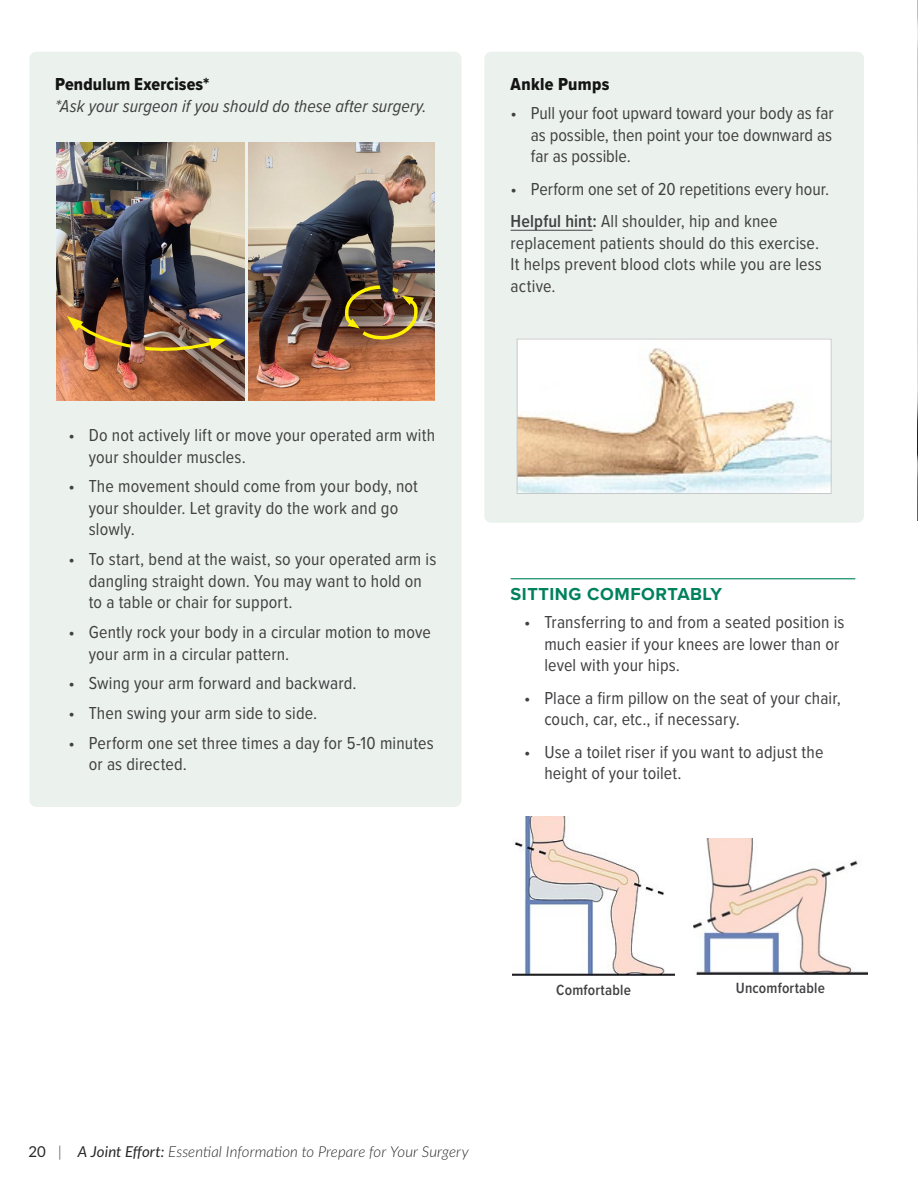
<style>
.page{position:relative;width:918px;height:1188px;background:#fff}
.page>*{position:absolute;margin:0;border:0;box-sizing:border-box;transform-origin:0 0}
.t1{font:18px/21.6px "Proxima Nova Cond";letter-spacing:.01em;color:#414042}
.t2{font:italic 18px "Proxima Nova Cond";letter-spacing:.005em;color:#414042}
.t3{font:18px "Proxima Nova Cond Extrabld";letter-spacing:.01em;color:#141414}
.t4{font:700 18px "Proxima Nova";letter-spacing:.03em;color:#00815e}
.t5{font:600 15.3px "Proxima Nova Cond";letter-spacing:.015em;color:#414042}
.t6{font:italic 300 15px "Lato";letter-spacing:.005em;color:#292829}
.s1{font-weight:600}
.s2{font-weight:400;font-style:normal}
.s3{font-style:normal}
.s4{font-weight:400}
</style>
<div class="page">
<div style="left:30px;top:52px;width:432px;height:755px;background:#ebf2ee;border-radius:7px"></div>
<img style="left:249px;top:143px;width:186px;height:258px">
<img style="left:342px;top:284px;width:78px;height:57px">
<img style="left:56px;top:143px;width:188px;height:258px">
<img style="left:67px;top:316px;width:159px;height:50px">
<div style="left:484px;top:52px;width:380px;height:471px;background:#ebf2ee;border-radius:7px"></div>
<hr style="left:511px;top:230px;width:82px;height:1px;background:#414042">
<img style="left:519px;top:341px;width:310px;height:151px">
<div style="left:517px;top:339px;width:314px;height:155px;border:1px solid #c7c8ca"></div>
<hr style="left:511px;top:578px;width:344px;height:1px;background:#00815e">
<img style="left:512px;top:816px;width:163px;height:160px">
<img style="left:694px;top:839px;width:173px;height:136px">
<img style="left:917px;top:0;width:1px;height:520px">
<p class="t3" style="left:55px;top:71px;width:156px">Pendulum Exercises*</p>
<p class="t2" style="left:55px;top:92px;width:373px">*Ask your surgeon if you should do these after surgery.</p>
<p class="t1" style="left:89px;top:423px;width:348px;text-indent:-20px">• Do not actively lift or move your operated arm with your shoulder muscles.</p>
<p class="t1" style="left:89px;top:475px;width:331px;text-indent:-20px">• The movement should come from your body, not your shoulder. Let gravity do the work and go slowly.</p>
<p class="t1" style="left:89px;top:548px;width:349px;text-indent:-20px">• To start, bend at the waist, so your operated arm is dangling straight down. You may want to hold on to a table or chair for support.</p>
<p class="t1" style="left:89px;top:621px;width:344px;text-indent:-20px">• Gently rock your body in a circular motion to move your arm in a circular pattern.</p>
<p class="t1" style="left:69px;top:672px;width:290px">• Swing your arm forward and backward.</p>
<p class="t1" style="left:69px;top:702px;width:250px">• Then swing your arm side to side.</p>
<p class="t1" style="left:89px;top:731px;width:346px;text-indent:-20px">• Perform one set three times a day for 5-10 minutes or as directed.</p>
<p class="t3" style="left:511px;top:70px;width:100px">Ankle Pumps</p>
<p class="t1" style="left:531px;top:102px;width:304px;text-align:justify;text-indent:-20px">• Pull your foot upward toward your body as far as possible, then point your toe downward as far as possible.</p>
<p class="t1" style="left:511px;top:172px;width:320px;line-height:32.4px">• Perform one set of 20 repetitions every hour.<br><span class="s1">Helpful hint:</span> All shoulder, hip and knee</p>
<p class="t1" style="left:511px;top:231px;width:313px">replacement patients should do this exercise.<br>It helps prevent blood clots while you are less active.</p>
<p class="t4" style="left:511px;top:580px;width:213px">SITTING COMFORTABLY</p>
<p class="t1" style="left:544px;top:610px;width:302px;text-indent:-20px">• Transferring to and from a seated position is much easier if your knees are lower than or level with your hips.</p>
<p class="t1" style="left:544px;top:686px;width:298px;text-indent:-20px">• Place a firm pillow on the seat of your chair, couch, car, etc., if necessary.</p>
<p class="t1" style="left:544px;top:740px;width:281px;text-indent:-20px">• Use a toilet riser if you want to adjust the height of your toilet.</p>
<p class="t6" style="left:28px;top:1141px;width:442px"><span class="s2">20</span> <span class="s3">|</span> <span class="s4">A Joint Effort:</span> Essential Information to Prepare for Your Surgery</p>
<p class="t5" style="left:556px;top:978px;width:76px">Comfortable</p>
<p class="t5" style="left:736px;top:977px;width:91px">Uncomfortable</p>
</div>
